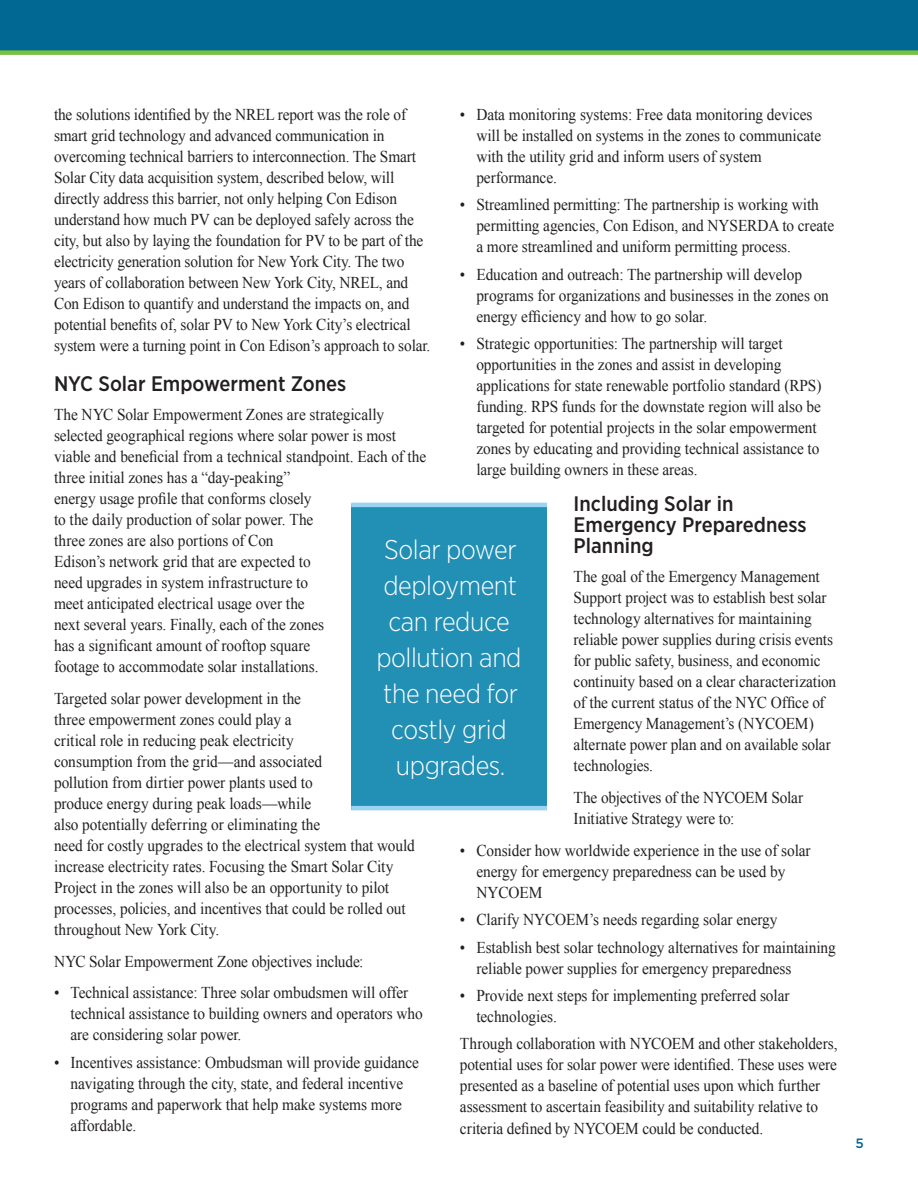
<style>
.page{position:relative;width:918px;height:1188px;background:#fff}
.page>*{position:absolute;margin:0;border:0;box-sizing:border-box;transform-origin:0 0}
.text{font:300 27px/36px "Gotham Narrow";letter-spacing:-.015em;color:#fff;text-align:center}
.subhead2{font:500 21px/21px "Gotham Narrow";color:#231f20}
.Body_text{font:16.5px/21px "Times New Roman";letter-spacing:-.01em;color:#231f20;scale:.93 1}
.Body_text_bullets{font:16.5px/21px "Times New Roman";letter-spacing:-.005em;color:#231f20;scale:.93 1}
.t1{font:500 13.5px "Gotham";color:#006893}
</style>
<div class="page">
<div style="left:0;top:0;width:918px;height:53px;background:#006893"></div>
<div style="left:351px;top:504px;width:196px;height:305px;background:#228fb5"></div>
<hr style="left:351px;top:503px;width:196px;height:4px;background:#9bd3f2">
<hr style="left:351px;top:806px;width:196px;height:4px;background:#9bd3f2">
<div style="left:0;top:50px;width:918px;height:5px;background:#79c142"></div>
<p class="Body_text" style="left:54px;top:103px;width:406px">the solutions identified by the NREL report was the role of smart grid technology and advanced communication in overcoming technical barriers to interconnection. The Smart Solar City data acquisition system, described below, will directly address this barrier, not only helping Con Edison understand how much PV can be deployed safely across the city, but also by laying the foundation for PV to be part of the electricity generation solution for New York City. The two years of collaboration between New York City, NREL, and Con Edison to quantify and understand the impacts on, and potential benefits of, solar PV to New York City’s electrical system were a turning point in Con Edison’s approach to solar.</p>
<p class="subhead2" style="left:54px;top:373px;width:294px">NYC Solar Empowerment Zones</p>
<p class="Body_text" style="left:54px;top:404px;width:402px">The NYC Solar Empowerment Zones are strategically selected geographical regions where solar power is most viable and beneficial from a technical standpoint. Each of the three initial zones has a “day-peaking”<br>energy usage profile that conforms closely<br>to the daily production of solar power. The<br>three zones are also portions of Con<br>Edison’s network grid that are expected to<br>need upgrades in system infrastructure to<br>meet anticipated electrical usage over the<br>next several years. Finally, each of the zones<br>has a significant amount of rooftop square<br>footage to accommodate solar installations.</p>
<p class="Body_text" style="left:54px;top:687px;width:389px">Targeted solar power development in the<br>three empowerment zones could play a<br>critical role in reducing peak electricity<br>consumption from the grid—and associated<br>pollution from dirtier power plants used to<br>produce energy during peak loads—while<br>also potentially deferring or eliminating the<br>need for costly upgrades to the electrical system that would increase electricity rates. Focusing the Smart Solar City Project in the zones will also be an opportunity to pilot processes, policies, and incentives that could be rolled out throughout New York City.</p>
<p class="Body_text" style="left:54px;top:950px;width:334px">NYC Solar Empowerment Zone objectives include:</p>
<p class="Body_text_bullets" style="left:70px;top:982px;width:380px;text-indent:-16px">• Technical assistance: Three solar ombudsmen will offer technical assistance to building owners and operators who are considering solar power.</p>
<p class="Body_text_bullets" style="left:70px;top:1051px;width:376px;text-indent:-16px">• Incentives assistance: Ombudsman will provide guidance navigating through the city, state, and federal incentive programs and paperwork that help make systems more affordable.</p>
<p class="Body_text_bullets" style="left:476px;top:103px;width:372px;text-indent:-16px">• Data monitoring systems: Free data monitoring devices will be installed on systems in the zones to communicate with the utility grid and inform users of system performance.</p>
<p class="Body_text_bullets" style="left:476px;top:194px;width:386px;text-indent:-16px">• Streamlined permitting: The partnership is working with permitting agencies, Con Edison, and NYSERDA to create a more streamlined and uniform permitting process.</p>
<p class="Body_text_bullets" style="left:476px;top:263px;width:381px;text-indent:-16px">• Education and outreach: The partnership will develop programs for organizations and businesses in the zones on energy efficiency and how to go solar.</p>
<p class="Body_text_bullets" style="left:476px;top:333px;width:373px;text-indent:-16px">• Strategic opportunities: The partnership will target opportunities in the zones and assist in developing applications for state renewable portfolio standard (RPS) funding. RPS funds for the downstate region will also be targeted for potential projects in the solar empowerment zones by educating and providing technical assistance to large building owners in these areas.</p>
<p class="subhead2" style="left:574px;top:493px;width:234px">Including Solar in<br>Emergency Preparedness<br>Planning</p>
<p class="Body_text" style="left:574px;top:566px;width:284px">The goal of the Emergency Management Support project was to establish best solar technology alternatives for maintaining reliable power supplies during crisis events for public safety, business, and economic continuity based on a clear characterization of the current status of the NYC Office of Emergency Management’s (NYCOEM) alternate power plan and on available solar technologies.</p>
<p class="Body_text" style="left:574px;top:787px;width:248px">The objectives of the NYCOEM Solar<br>Initiative Strategy were to:</p>
<p class="Body_text_bullets" style="left:476px;top:839px;width:361px;text-indent:-16px">• Consider how worldwide experience in the use of solar energy for emergency preparedness can be used by<br>NYCOEM</p>
<p class="Body_text_bullets" style="left:460px;top:909px;width:343px">• Clarify NYCOEM’s needs regarding solar energy</p>
<p class="Body_text_bullets" style="left:476px;top:936px;width:388px;text-indent:-16px">• Establish best solar technology alternatives for maintaining reliable power supplies for emergency preparedness</p>
<p class="Body_text_bullets" style="left:476px;top:985px;width:338px;text-indent:-16px">• Provide next steps for implementing preferred solar technologies.</p>
<p class="Body_text" style="left:460px;top:1033px;width:408px">Through collaboration with NYCOEM and other stakeholders, potential uses for solar power were identified. These uses were presented as a baseline of potential uses upon which further assessment to ascertain feasibility and suitability relative to criteria defined by NYCOEM could be conducted.</p>
<p class="text" style="left:376px;top:531px;width:147px">Solar power deployment can reduce pollution and the need for costly grid upgrades.</p>
<p class="t1" style="left:856px;top:1134px;width:10px">5</p>
</div>
